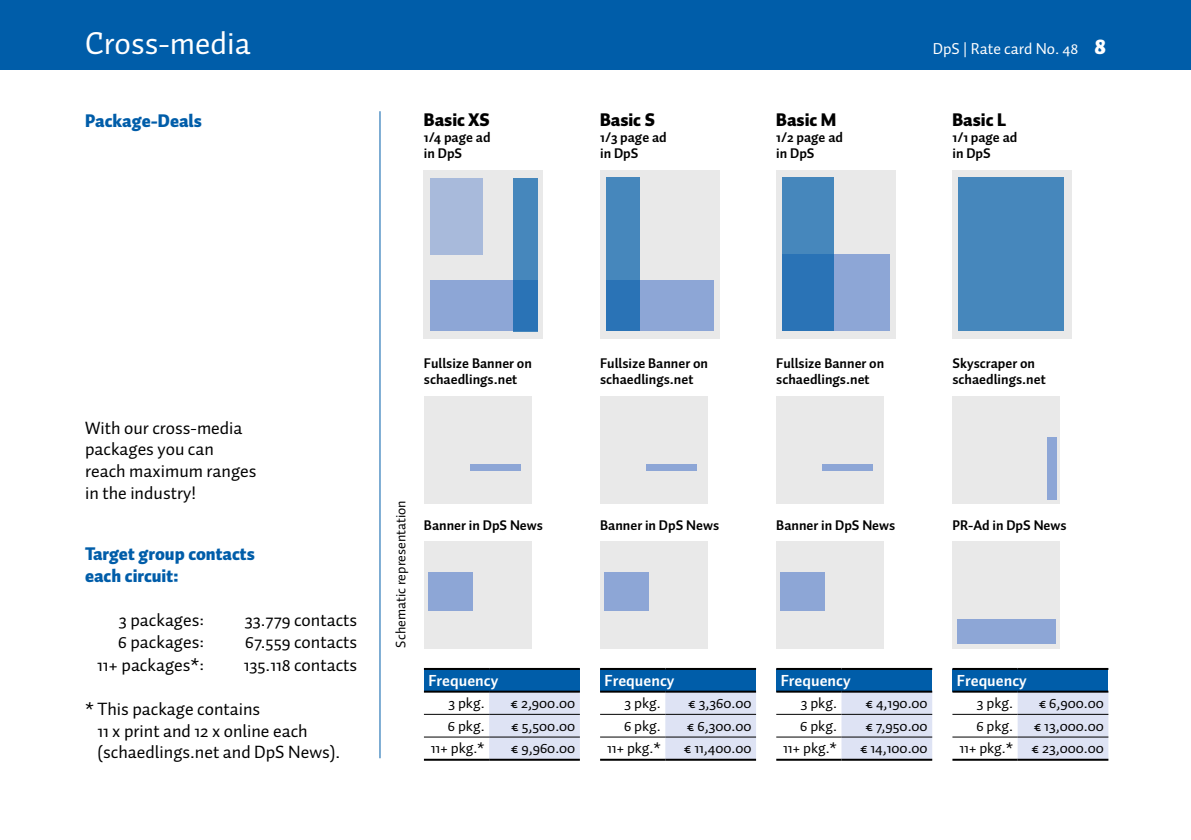
<style>
.page{position:relative;width:1191px;height:840px;background:#fff}
.page>*{position:absolute;margin:0;border:0;box-sizing:border-box;transform-origin:0 0}
.t1{font:32px "Auto Pro";color:#fff}
.t2{font:18px/21.6px "Auto Pro";color:#000}
.t3{font:900 18px/21.6px "Auto Pro";color:#005da9}
.t4{font:900 18px "Auto Pro";color:#000}
.t5{font:700 16px "Auto Pro";color:#fff}
.t6{font:16px "Auto Pro";color:#fff}
.t7{font:15px/22.6px "Auto Pro";color:#000;text-align:right}
.t8{font:700 14px/16px "Auto Pro";color:#000}
.t9{font:14px "Auto Pro";color:#000}
.s1{font-weight:900;font-size:22px}
</style>
<div class="page">
<div style="left:0;top:0;width:1191px;height:69px;background:#005da9"></div>
<hr style="left:379px;top:111px;width:1px;height:646px;background:#005da9">
<div style="left:424px;top:668px;width:156px;height:23px;background:#005da9"></div>
<svg style="left:424px;top:692px;width:156px;height:66px"></svg>
<hr style="left:424px;top:690px;width:65px;height:2px;background:#000">
<hr style="left:489px;top:690px;width:91px;height:2px;background:#000">
<hr style="left:424px;top:713px;width:65px;height:1px;background:#000">
<hr style="left:489px;top:713px;width:91px;height:1px;background:#000">
<hr style="left:424px;top:736px;width:65px;height:1px;background:#000">
<hr style="left:489px;top:736px;width:91px;height:1px;background:#000">
<hr style="left:424px;top:667px;width:65px;height:2px;background:#000">
<hr style="left:489px;top:667px;width:91px;height:2px;background:#000">
<hr style="left:424px;top:758px;width:65px;height:2px;background:#000">
<hr style="left:489px;top:758px;width:91px;height:2px;background:#000">
<div style="left:600px;top:668px;width:156px;height:23px;background:#005da9"></div>
<svg style="left:600px;top:692px;width:156px;height:66px"></svg>
<hr style="left:600px;top:690px;width:65px;height:2px;background:#000">
<hr style="left:665px;top:690px;width:91px;height:2px;background:#000">
<hr style="left:600px;top:713px;width:65px;height:1px;background:#000">
<hr style="left:665px;top:713px;width:91px;height:1px;background:#000">
<hr style="left:600px;top:736px;width:65px;height:1px;background:#000">
<hr style="left:665px;top:736px;width:91px;height:1px;background:#000">
<hr style="left:600px;top:667px;width:65px;height:2px;background:#000">
<hr style="left:665px;top:667px;width:91px;height:2px;background:#000">
<hr style="left:600px;top:758px;width:65px;height:2px;background:#000">
<hr style="left:665px;top:758px;width:91px;height:2px;background:#000">
<div style="left:776px;top:668px;width:156px;height:23px;background:#005da9"></div>
<svg style="left:776px;top:692px;width:156px;height:66px"></svg>
<hr style="left:776px;top:690px;width:65px;height:2px;background:#000">
<hr style="left:841px;top:690px;width:91px;height:2px;background:#000">
<hr style="left:776px;top:713px;width:65px;height:1px;background:#000">
<hr style="left:841px;top:713px;width:91px;height:1px;background:#000">
<hr style="left:776px;top:667px;width:65px;height:2px;background:#000">
<hr style="left:841px;top:667px;width:91px;height:2px;background:#000">
<hr style="left:776px;top:758px;width:65px;height:2px;background:#000">
<hr style="left:841px;top:758px;width:91px;height:2px;background:#000">
<hr style="left:776px;top:736px;width:65px;height:1px;background:#000">
<hr style="left:841px;top:736px;width:91px;height:1px;background:#000">
<div style="left:952px;top:668px;width:156px;height:23px;background:#005da9"></div>
<svg style="left:952px;top:692px;width:156px;height:66px"></svg>
<hr style="left:952px;top:690px;width:65px;height:2px;background:#000">
<hr style="left:1017px;top:690px;width:91px;height:2px;background:#000">
<hr style="left:952px;top:713px;width:65px;height:1px;background:#000">
<hr style="left:1017px;top:713px;width:91px;height:1px;background:#000">
<hr style="left:952px;top:667px;width:65px;height:2px;background:#000">
<hr style="left:1017px;top:667px;width:91px;height:2px;background:#000">
<hr style="left:952px;top:758px;width:65px;height:2px;background:#000">
<hr style="left:1017px;top:758px;width:91px;height:2px;background:#000">
<hr style="left:952px;top:736px;width:65px;height:1px;background:#000">
<hr style="left:1017px;top:736px;width:91px;height:1px;background:#000">
<div style="left:424px;top:170px;width:119px;height:169px;background:#e9e9e9"></div>
<div style="left:430px;top:280px;width:107px;height:51px;background:#8da6d6"></div>
<svg style="left:513px;top:178px;width:24px;height:153px;background:#3c80ba"></svg>
<div style="left:430px;top:178px;width:52px;height:76px;background:#a8badb"></div>
<div style="left:424px;top:395px;width:107px;height:108px;background:#e9e9e9"></div>
<div style="left:470px;top:463px;width:50px;height:7px;background:#8da6d6"></div>
<div style="left:424px;top:540px;width:107px;height:108px;background:#e9e9e9"></div>
<div style="left:428px;top:571px;width:45px;height:39px;background:#8da6d6"></div>
<div style="left:600px;top:170px;width:119px;height:168px;background:#e9e9e9"></div>
<div style="left:606px;top:280px;width:108px;height:50px;background:#8da6d6"></div>
<svg style="left:606px;top:177px;width:34px;height:153px;background:#3c80ba"></svg>
<div style="left:600px;top:395px;width:108px;height:108px;background:#e9e9e9"></div>
<div style="left:646px;top:463px;width:50px;height:7px;background:#8da6d6"></div>
<div style="left:600px;top:541px;width:108px;height:107px;background:#e9e9e9"></div>
<div style="left:604px;top:572px;width:45px;height:39px;background:#8da6d6"></div>
<div style="left:776px;top:170px;width:119px;height:168px;background:#e9e9e9"></div>
<div style="left:782px;top:254px;width:108px;height:76px;background:#8da6d6"></div>
<div style="left:782px;top:177px;width:52px;height:153px;background:linear-gradient(to bottom,#4d8cbe,#236eb4)"></div>
<div style="left:776px;top:395px;width:108px;height:108px;background:#e9e9e9"></div>
<div style="left:822px;top:463px;width:50px;height:7px;background:#8da6d6"></div>
<div style="left:776px;top:540px;width:108px;height:108px;background:#e9e9e9"></div>
<div style="left:780px;top:571px;width:45px;height:39px;background:#8da6d6"></div>
<div style="left:952px;top:170px;width:119px;height:168px;background:#e9e9e9"></div>
<div style="left:958px;top:177px;width:106px;height:153px;background:#4687bc"></div>
<div style="left:952px;top:395px;width:108px;height:108px;background:#e9e9e9"></div>
<div style="left:1046px;top:437px;width:10px;height:63px;background:#8da6d6"></div>
<div style="left:952px;top:541px;width:108px;height:107px;background:#e9e9e9"></div>
<div style="left:957px;top:618px;width:98px;height:25px;background:#8da6d6"></div>
<h1 class="t1" style="left:85px;top:21px;width:167px">Cross-media</h1>
<p class="t3" style="left:85px;top:110px;width:118px">Package-Deals</p>
<p class="t4" style="left:424px;top:106px;width:67px">Basic XS</p>
<p class="t8" style="left:424px;top:129px;width:68px">1/4 page ad in DpS</p>
<p class="t4" style="left:600px;top:106px;width:56px">Basic S</p>
<p class="t8" style="left:600px;top:129px;width:68px">1/3 page ad in DpS</p>
<p class="t4" style="left:776px;top:106px;width:62px">Basic M</p>
<p class="t8" style="left:776px;top:129px;width:68px">1/2 page ad in DpS</p>
<p class="t6" style="left:932px;top:38px;width:175px">DpS | Rate card No. 48 <span class="s1">8</span></p>
<p class="t4" style="left:952px;top:106px;width:55px">Basic L</p>
<p class="t8" style="left:952px;top:129px;width:66px">1/1 page ad in DpS</p>
<p class="t2" style="left:85px;top:416px;width:173px">With our cross-media packages you can reach maximum ranges in the industry!</p>
<p class="t3" style="left:85px;top:543px;width:171px">Target group contacts each circuit:</p>
<p class="t2" style="left:119px;top:608px;width:87px">3 packages:</p>
<p class="t2" style="left:245px;top:608px;width:114px">33.779 contacts</p>
<p class="t2" style="left:118px;top:630px;width:87px">6 packages:</p>
<p class="t2" style="left:245px;top:630px;width:113px">67.559 contacts</p>
<p class="t2" style="left:97px;top:653px;width:108px">11+ packages*:</p>
<p class="t2" style="left:244px;top:653px;width:115px">135.118 contacts</p>
<p class="t2" style="left:97px;top:697px;width:244px;text-indent:-12px">* This package contains<br>11 x print and 12 x online each (schaedlings.net and DpS News).</p>
<p class="t8" style="left:424px;top:355px;width:110px">Fullsize Banner on schaedlings.net</p>
<p class="t8" style="left:600px;top:355px;width:110px">Fullsize Banner on schaedlings.net</p>
<p class="t8" style="left:776px;top:355px;width:110px">Fullsize Banner on schaedlings.net</p>
<p class="t8" style="left:952px;top:355px;width:95px">Skyscraper on schaedlings.net</p>
<p class="t9" style="left:391px;top:647px;width:149px;rotate:-90deg">Schematic representation</p>
<p class="t8" style="left:424px;top:517px;width:121px">Banner in DpS News</p>
<p class="t5" style="left:428px;top:668px;width:71px">Frequency</p>
<p class="t7" style="left:448px;top:690px;width:38px">3 pkg.</p>
<p class="t7" style="left:510px;top:690px;width:66px">€ 2,900.00</p>
<p class="t7" style="left:448px;top:713px;width:38px">6 pkg.</p>
<p class="t7" style="left:511px;top:713px;width:66px">€ 5,500.00</p>
<p class="t7" style="left:431px;top:736px;width:55px">11+ pkg.*</p>
<p class="t7" style="left:511px;top:736px;width:66px">€ 9,960.00</p>
<p class="t8" style="left:600px;top:517px;width:121px">Banner in DpS News</p>
<p class="t8" style="left:776px;top:517px;width:121px">Banner in DpS News</p>
<p class="t5" style="left:604px;top:668px;width:71px">Frequency</p>
<p class="t7" style="left:624px;top:690px;width:38px">3 pkg.</p>
<p class="t7" style="left:688px;top:690px;width:65px">€ 3,360.00</p>
<p class="t7" style="left:624px;top:713px;width:38px">6 pkg.</p>
<p class="t7" style="left:687px;top:713px;width:66px">€ 6,300.00</p>
<p class="t7" style="left:607px;top:736px;width:55px">11+ pkg.*</p>
<p class="t7" style="left:684px;top:736px;width:69px">€ 11,400.00</p>
<p class="t5" style="left:781px;top:668px;width:71px">Frequency</p>
<p class="t7" style="left:800px;top:690px;width:38px">3 pkg.</p>
<p class="t7" style="left:865px;top:690px;width:64px">€ 4,190.00</p>
<p class="t7" style="left:800px;top:713px;width:38px">6 pkg.</p>
<p class="t7" style="left:865px;top:713px;width:64px">€ 7,950.00</p>
<p class="t7" style="left:783px;top:736px;width:55px">11+ pkg.*</p>
<p class="t7" style="left:860px;top:736px;width:69px">€ 14,100.00</p>
<p class="t8" style="left:952px;top:517px;width:116px">PR-Ad in DpS News</p>
<p class="t5" style="left:957px;top:668px;width:71px">Frequency</p>
<p class="t7" style="left:977px;top:690px;width:38px">3 pkg.</p>
<p class="t7" style="left:1038px;top:690px;width:67px">€ 6,900.00</p>
<p class="t7" style="left:976px;top:713px;width:38px">6 pkg.</p>
<p class="t7" style="left:959px;top:713px;width:146px">€ 13,000.00<br>11+ pkg.* € 23,000.00</p>
</div>
